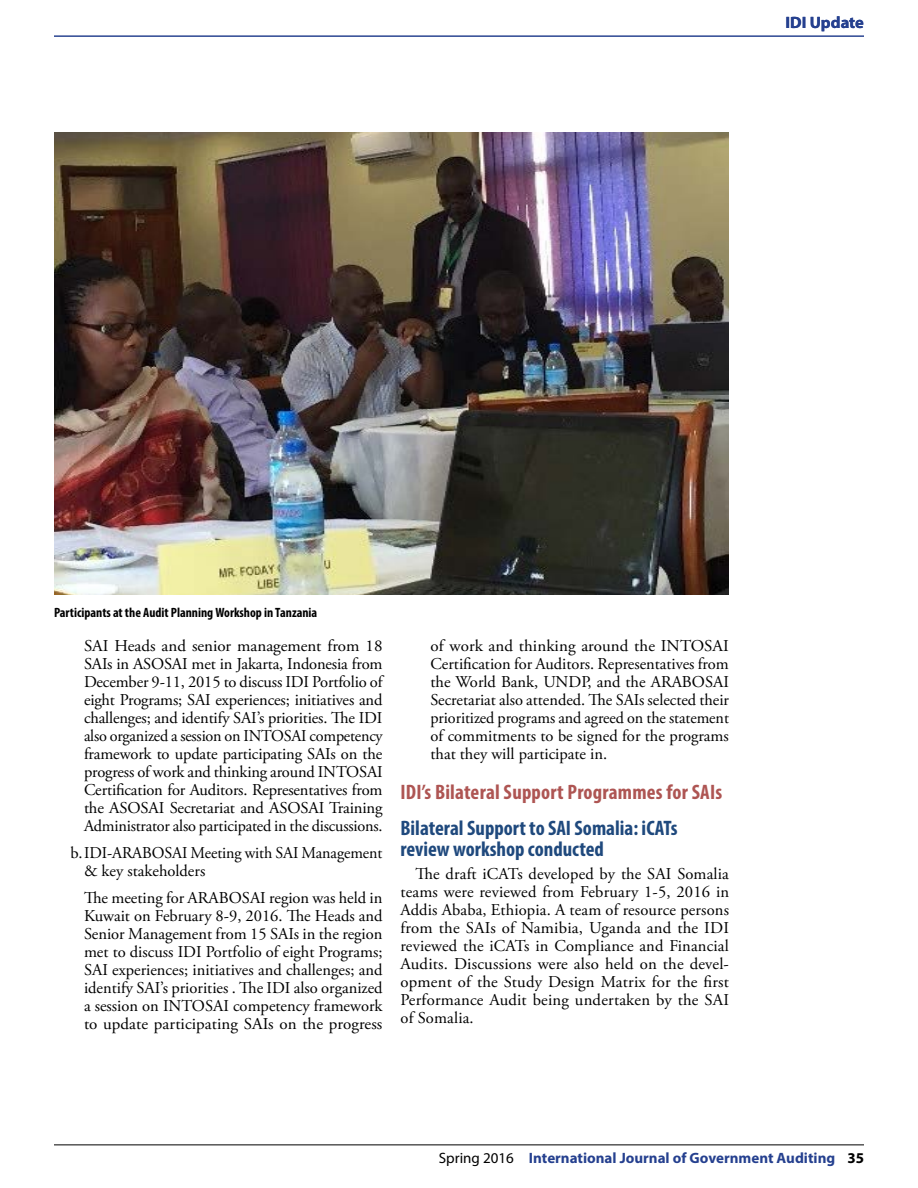
<style>
.page{position:relative;width:918px;height:1188px;background:#fff}
.page>*{position:absolute;margin:0;border:0;box-sizing:border-box;transform-origin:0 0}
.t1{font:700 condensed 21px/21px "Myriad Pro";color:#1f497d}
.t2{font:700 condensed 21px "Myriad Pro";letter-spacing:.01em;color:#ae5553}
.t3{font:16.5px/18px "Adobe Garamond Pro";color:#000;text-align:justify}
.t4{font:700 16.5px "Myriad Pro";color:#25408f}
.t5{font:700 15px "Myriad Pro";color:#25408f}
.t6{font:700 condensed 13.5px "Myriad Pro";color:#000}
.s1{font-weight:400;color:#000}
.s2{color:#000}
</style>
<div class="page">
<hr style="left:54px;top:1144px;width:810px;height:1px;background:#000">
<hr style="left:54px;top:36px;width:810px;height:1px;background:#25408f">
<img style="left:54px;top:132px;width:675px;height:463px">
<p class="t4" style="left:786px;top:12px;width:80px">IDI Update</p>
<p class="t6" style="left:54px;top:604px;width:265px">Participants at the Audit Planning Workshop in Tanzania</p>
<p class="t3" style="left:84px;top:637px;width:300px">SAI Heads and senior management from 18<br>SAIs in ASOSAI met in Jakarta, Indonesia from December 9-11, 2015 to discuss IDI Portfolio of eight Programs; SAI experiences; initiatives and challenges; and identify SAI’s priorities. The IDI also organized a session on INTOSAI competency framework to update participating SAIs on the progress of work and thinking around INTOSAI Certification for Auditors. Representatives from the ASOSAI Secretariat and ASOSAI Training Administrator also participated in the discussions.</p>
<p class="t3" style="left:84px;top:844px;width:300px;text-indent:-14px">b.IDI-ARABOSAI Meeting with SAI Management &amp; key stakeholders</p>
<p class="t3" style="left:84px;top:889px;width:300px">The meeting for ARABOSAI region was held in Kuwait on February 8-9, 2016. The Heads and Senior Management from 15 SAIs in the region met to discuss IDI Portfolio of eight Programs; SAI experiences; initiatives and challenges; and identify SAI’s priorities . The IDI also organized a session on INTOSAI competency framework to update participating SAIs on the progress</p>
<p class="t3" style="left:430px;top:637px;width:300px">of work and thinking around the INTOSAI Certification for Auditors. Representatives from the World Bank, UNDP, and the ARABOSAI Secretariat also attended. The SAIs selected their prioritized programs and agreed on the statement of commitments to be signed for the programs that they will participate in.</p>
<p class="t2" style="left:400px;top:779px;width:323px">IDI’s Bilateral Support Programmes for SAIs</p>
<p class="t1" style="left:400px;top:818px;width:279px">Bilateral Support to SAI Somalia: iCATs review workshop conducted</p>
<p class="t3" style="left:400px;top:865px;width:330px;text-indent:15px">The draft iCATs developed by the SAI Somalia teams were reviewed from February 1-5, 2016 in Addis Ababa, Ethiopia. A team of resource persons from the SAIs of Namibia, Uganda and the IDI reviewed the iCATs in Compliance and Financial Audits. Discussions were also held on the devel&shy;opment of the Study Design Matrix for the first Performance Audit being undertaken by the SAI of Somalia.</p>
<p class="t5" style="left:439px;top:1148px;width:427px"><span class="s1">Spring 2016</span> International Journal of Government Auditing <span class="s2">35</span></p>
</div>
